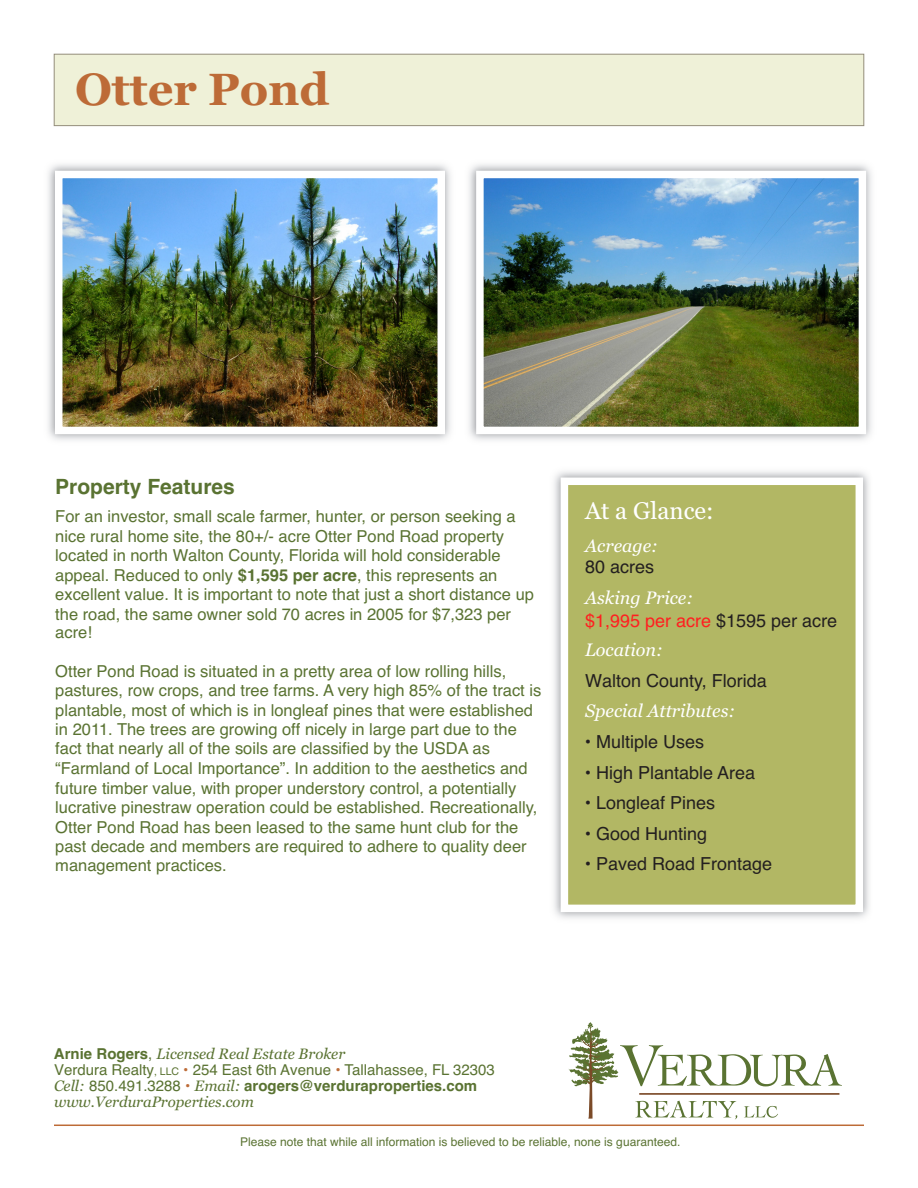
<style>
.page{position:relative;width:918px;height:1188px;background:#fff}
.page>*{position:absolute;margin:0;border:0;box-sizing:border-box;transform-origin:0 0}
.t1{font:700 45px "Georgia";color:#bd6b37}
.t2{font:24px "Georgia";color:#fff}
.t3{font:700 21px "Helvetica";color:#5a7332}
.t4{font:18px "Helvetica";color:#231f20}
.t5{font:italic 18px "Georgia";color:#fff}
.t6{font:18px "Helvetica";color:#ff1f20}
.t7{font:16.5px/19.2px "Helvetica";color:#5a7332}
.t8{font:15px/16px "Helvetica";color:#5a7332}
.t9{font:italic 15px "Georgia";color:#5a7332}
.t10{font:12px "Helvetica";color:#5a7332}
.s1{font-weight:700}
.s2{color:#231f20}
.s3{font-family:"Helvetica";font-weight:700;font-style:normal}
.s4{font-family:"Helvetica";font-style:normal}
.s5{font-size:10.5px}
.s6{color:#bd6b37}
.s7{font-family:"Georgia";font-style:italic}
</style>
<div class="page">
<div style="left:54px;top:54px;width:810px;height:71px;background:#eff1d8"></div>
<div style="left:54px;top:54px;width:810px;height:72px;border:1px solid #948e7c"></div>
<hr style="left:54px;top:1125px;width:810px;height:1px;background:#bd6b37">
<img style="left:554px;top:471px;width:315px;height:448px">
<div style="left:568px;top:485px;width:288px;height:420px;background:#b2b764"></div>
<img style="left:469px;top:164px;width:403px;height:277px">
<img style="left:485px;top:180px;width:372px;height:245px">
<div style="left:476px;top:171px;width:390px;height:263px;border:8px solid #fff"></div>
<img style="left:48px;top:164px;width:403px;height:277px">
<img style="left:64px;top:180px;width:372px;height:245px">
<div style="left:55px;top:171px;width:390px;height:263px;border:8px solid #fff"></div>
<svg style="left:569px;top:1022px;width:273px;height:97px"></svg>
<h1 class="t1" style="left:75px;top:63px;width:256px">Otter Pond</h1>
<p class="t3" style="left:55px;top:479px;width:181px">Property Features</p>
<p class="t7" style="left:55px;top:508px;width:480px">For an investor, small scale farmer, hunter, or person seeking a nice rural home site, the 80+/- acre Otter Pond Road property located in north Walton County, Florida will hold considerable appeal. Reduced to only <span class="s1">$1,595 per acre</span>, this represents an excellent value. It is important to note that just a short distance up the road, the same owner sold 70 acres in 2005 for $7,323 per acre!</p>
<p class="t7" style="left:55px;top:663px;width:488px">Otter Pond Road is situated in a pretty area of low rolling hills, pastures, row crops, and tree farms. A very high 85% of the tract is plantable, most of which is in longleaf pines that were established in 2011. The trees are growing off nicely in large part due to the fact that nearly all of the soils are classified by the USDA as</p>
<p class="t7" style="left:55px;top:761px;width:484px">“Farmland of Local Importance”. In addition to the aesthetics and future timber value, with proper understory control, a potentially lucrative pinestraw operation could be established. Recreationally, Otter Pond Road has been leased to the same hunt club for the past decade and members are required to adhere to quality deer management practices.</p>
<h2 class="t2" style="left:585px;top:496px;width:130px">At a Glance:</h2>
<p class="t5" style="left:585px;top:538px;width:75px">Acreage:</p>
<p class="t4" style="left:585px;top:560px;width:71px">80 acres</p>
<p class="t5" style="left:585px;top:590px;width:110px">Asking Price:</p>
<p class="t6" style="left:585px;top:614px;width:254px">$1,995 per acre <span class="s2">$1595 per acre</span></p>
<p class="t5" style="left:585px;top:643px;width:79px">Location:</p>
<p class="t4" style="left:585px;top:674px;width:183px">Walton County, Florida</p>
<p class="t5" style="left:585px;top:704px;width:152px">Special Attributes:</p>
<p class="t4" style="left:585px;top:735px;width:121px">• Multiple Uses</p>
<p class="t4" style="left:585px;top:766px;width:172px">• High Plantable Area</p>
<p class="t4" style="left:585px;top:796px;width:132px">• Longleaf Pines</p>
<p class="t4" style="left:585px;top:827px;width:124px">• Good Hunting</p>
<p class="t4" style="left:585px;top:858px;width:189px">• Paved Road Frontage</p>
<p class="t9" style="left:54px;top:1048px;width:293px"><span class="s3">Arnie Rogers</span><span class="s4">,</span> Licensed Real Estate Broker</p>
<p class="t8" style="left:54px;top:1064px;width:442px">Verdura Realty<span class="s5">, LLC</span> <span class="s6">•</span> 254 East 6th Avenue <span class="s6">•</span> Tallahassee, FL 32303<br><span class="s7">Cell:</span> 850.491.3288 <span class="s6">•</span> <span class="s7">Email:</span> <span class="s1">arogers@verduraproperties.com</span></p>
<p class="t9" style="left:54px;top:1096px;width:201px">www.VerduraProperties.com</p>
<p class="t10" style="left:240px;top:1137px;width:442px">Please note that while al l information is believed to be reliable, none is guaranteed.</p>
</div>
